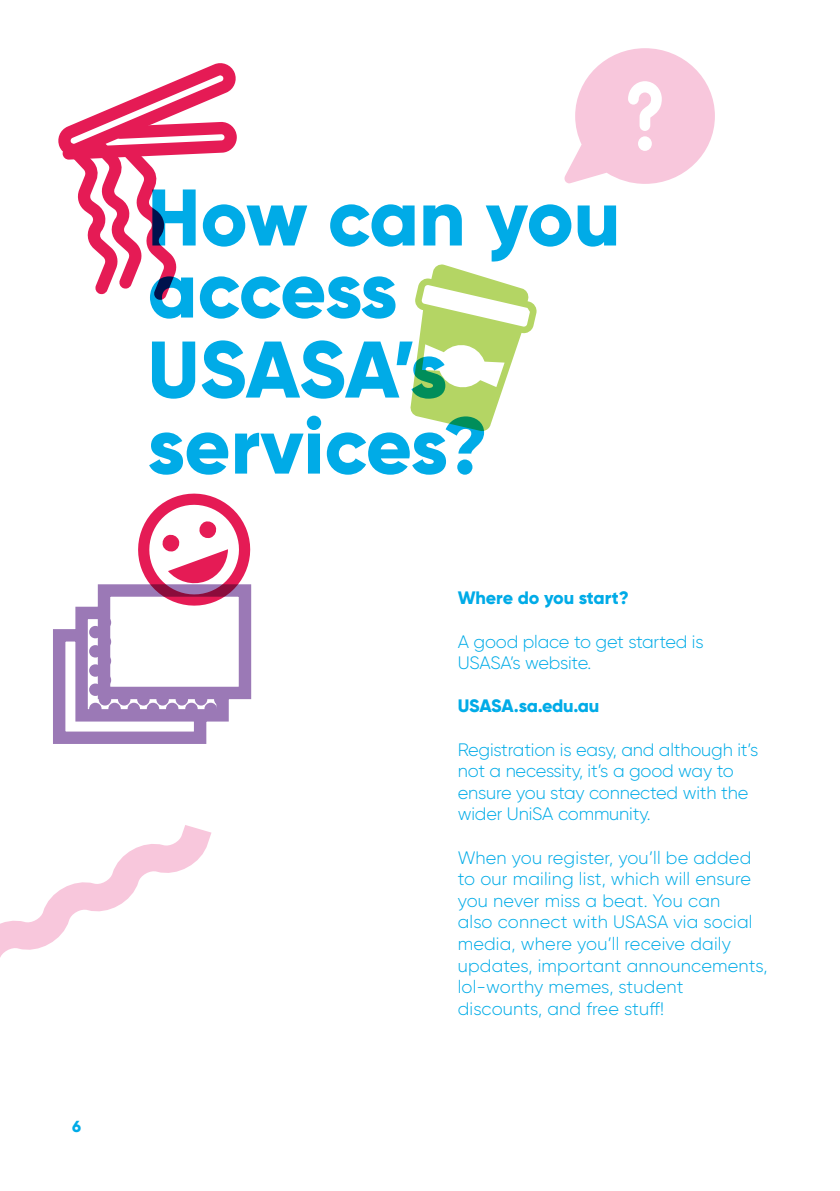
<style>
.page{position:relative;width:840px;height:1191px;background:#fff}
.page>*{position:absolute;margin:0;border:0;box-sizing:border-box;transform-origin:0 0}
.t1{font:800 80px/80px "Gilroy";letter-spacing:-.01em;color:#00abe7}
.t2{font:300 18px/21.6px "Gilroy";letter-spacing:-.005em;color:#00abe7}
.t3{font:800 18px "Gilroy";letter-spacing:-.015em;color:#00abe7}
.t4{font:800 16px "Gilroy";color:#00abe7}
</style>
<div class="page">
<svg style="left:58px;top:63px;width:179px;height:237px"></svg>
<svg style="left:410px;top:264px;width:127px;height:167px"></svg>
<svg style="left:564px;top:48px;width:150px;height:136px"></svg>
<svg style="left:53px;top:493px;width:199px;height:251px"></svg>
<div style="left:99px;top:616px;width:12px;height:12px;border:6px solid #9b79b6;border-radius:50%"></div>
<svg style="left:0;top:825px;width:212px;height:133px"></svg>
<p class="t4" style="left:72px;top:1116px;width:10px">6</p>
<p class="t1" style="left:147px;top:177px;width:474px">How can you</p>
<p class="t1" style="left:147px;top:249px;width:301px">access<br>USASA’s</p>
<p class="t1" style="left:147px;top:405px;width:342px">services?</p>
<p class="t3" style="left:457px;top:586px;width:172px">Where do you start?</p>
<p class="t2" style="left:457px;top:630px;width:247px">A good place to get started is<br>USASA’s website.</p>
<p class="t3" style="left:457px;top:694px;width:143px">USASA.sa.edu.au</p>
<p class="t2" style="left:457px;top:738px;width:302px">Registration is easy, and although it’s not a necessity, it’s a good way to ensure you stay connected with the wider UniSA community.</p>
<p class="t2" style="left:457px;top:846px;width:311px">When you register, you’ll be added to our mailing list, which will ensure you never miss a beat. You can<br>also connect with USASA via social media, where you’ll receive daily updates, important announcements, lol-worthy memes, student discounts, and free stuff!</p>
</div>
